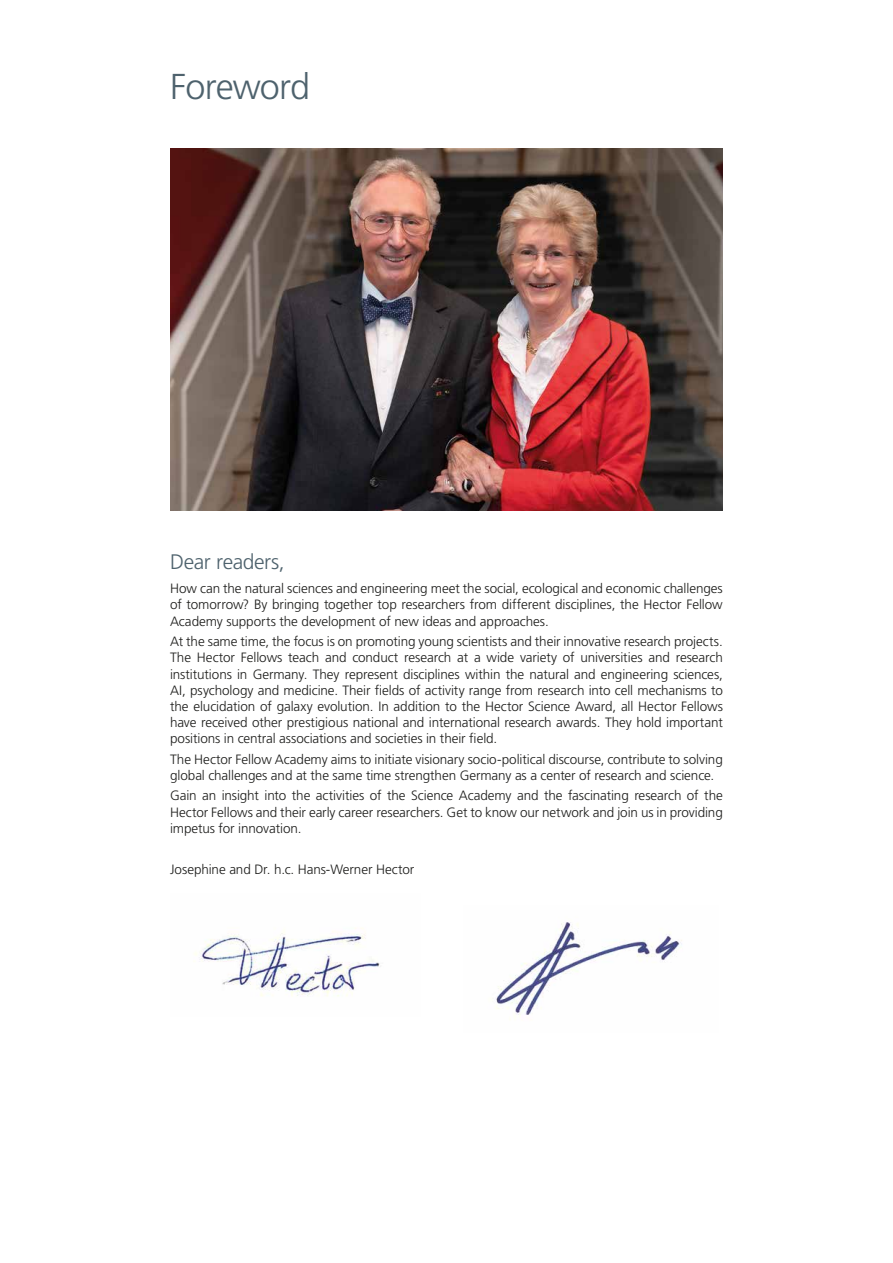
<style>
.page{position:relative;width:893px;height:1263px;background:#fff}
.page>*{position:absolute;margin:0;border:0;box-sizing:border-box;transform-origin:0 0}
.t1{font:300 36px "Frutiger LT Std";letter-spacing:-.025em;color:#4e626d}
.t2{font:300 21px "Frutiger LT Std";letter-spacing:-.02em;color:#4e626d}
.t3{font:300 13.5px/16.2px "Frutiger LT Std";letter-spacing:-.005em;color:#1d1d1b;text-align:justify}
</style>
<div class="page">
<img style="left:170px;top:149px;width:553px;height:361px">
<img style="left:496px;top:922px;width:186px;height:95px">
<img style="left:194px;top:928px;width:187px;height:69px">
<h1 class="t1" style="left:170px;top:66px;width:142px">Foreword</h1>
<h2 class="t2" style="left:170px;top:549px;width:116px">Dear readers,</h2>
<p class="t3" style="left:170px;top:581px;width:554px">How can the natural sciences and engineering meet the social, ecological and economic challenges of tomorrow? By bringing together top researchers from different disciplines, the Hector Fellow Academy supports the development of new ideas and approaches.</p>
<p class="t3" style="left:170px;top:634px;width:554px">At the same time, the focus is on promoting young scientists and their innovative research projects.<br>The Hector Fellows teach and conduct research at a wide variety of universities and research institutions in Germany. They represent disciplines within the natural and engineering sciences, AI, psychology and medicine. Their fields of activity range from research into cell mechanisms to the elucidation of galaxy evolution. In addition to the Hector Science Award, all Hector Fellows have received other prestigious national and international research awards. They hold important positions in central associations and societies in their field.</p>
<p class="t3" style="left:170px;top:751px;width:554px">The Hector Fellow Academy aims to initiate visionary socio-political discourse, contribute to solving global challenges and at the same time strengthen Germany as a center of research and science.</p>
<p class="t3" style="left:170px;top:788px;width:554px">Gain an insight into the activities of the Science Academy and the fascinating research of the Hector Fellows and their early career researchers. Get to know our network and join us in providing impetus for innovation.</p>
<p class="t3" style="left:170px;top:861px;width:246px">Josephine and Dr. h.c. Hans-Werner Hector</p>
</div>
